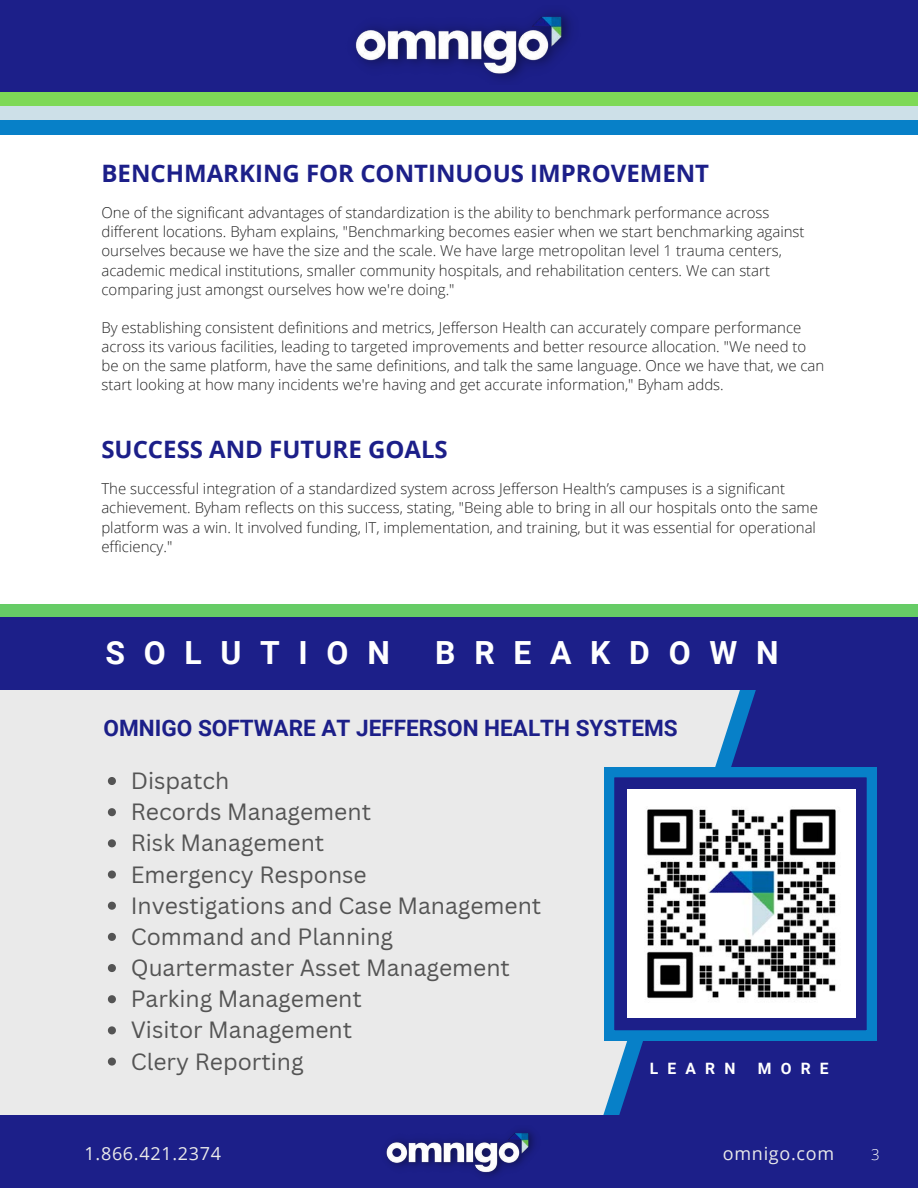
<style>
.page{position:relative;width:918px;height:1188px;background:#fff}
.page>*{position:absolute;margin:0;border:0;box-sizing:border-box;transform-origin:0 0}
.t1{font:700 31.95px "Roboto";letter-spacing:.585em;color:#fff}
.t2{font:700 24px "Open Sans";color:#1c1f89}
.t3{font:22.95px "Canva Sans";color:#545454}
.t4{font:700 22.65px "Roboto";color:#1c1f89}
.t5{font:18px "Open Sans";letter-spacing:.04em;color:#eaeaea}
.t6{font:700 15.6px "Roboto";letter-spacing:.585em;color:#fff}
.t7{font:300 15px/19.2px "Open Sans";color:#222}
.t8{font:300 15px "Open Sans";color:#fff}
</style>
<div class="page">
<div style="left:0;top:628px;width:918px;height:487px;background:#eaeaea"></div>
<svg style="left:603px;top:690px;width:315px;height:425px;fill:#1c1f89"></svg>
<div style="left:0;top:1115px;width:918px;height:73px;background:#1c1f89"></div>
<img style="left:386px;top:1130px;width:149px;height:46px">
<div style="left:0;top:604px;width:918px;height:72px;background:#6c6"></div>
<div style="left:0;top:617px;width:918px;height:73px;background:#1c1f89"></div>
<svg style="left:604px;top:767px;width:272px;height:273px;background:#1650a8"></svg>
<div style="left:0;top:0;width:918px;height:135px;background:#0780c8"></div>
<div style="left:0;top:0;width:918px;height:120px;background:#cde0e8"></div>
<div style="left:0;top:0;width:918px;height:106px;background:#7ed957"></div>
<div style="left:0;top:0;width:918px;height:91px;background:#1c1f89"></div>
<img style="left:355px;top:12px;width:216px;height:67px">
<img style="left:627px;top:790px;width:228px;height:228px">
<svg style="left:108px;top:777px;width:8px;height:8px"></svg>
<svg style="left:108px;top:808px;width:8px;height:8px"></svg>
<svg style="left:108px;top:839px;width:8px;height:8px"></svg>
<svg style="left:108px;top:871px;width:8px;height:8px"></svg>
<svg style="left:108px;top:902px;width:8px;height:8px"></svg>
<svg style="left:108px;top:933px;width:8px;height:8px"></svg>
<svg style="left:108px;top:964px;width:8px;height:8px"></svg>
<svg style="left:108px;top:995px;width:8px;height:8px"></svg>
<svg style="left:108px;top:1026px;width:8px;height:8px"></svg>
<svg style="left:108px;top:1058px;width:8px;height:8px"></svg>
<p class="t2" style="left:101px;top:157px;width:609px">BENCHMARKING FOR CONTINUOUS IMPROVEMENT</p>
<p class="t7" style="left:101px;top:203px;width:705px">One of the significant advantages of standardization is the ability to benchmark performance across different locations. Byham explains, "Benchmarking becomes easier when we start benchmarking against ourselves because we have the size and the scale. We have large metropolitan level 1 trauma centers, academic medical institutions, smaller community hospitals, and rehabilitation centers. We can start comparing just amongst ourselves how we're doing."</p>
<p class="t7" style="left:101px;top:318px;width:724px">By establishing consistent definitions and metrics, Jefferson Health can accurately compare performance across its various facilities, leading to targeted improvements and better resource allocation. "We need to be on the same platform, have the same definitions, and talk the same language. Once we have that, we can start looking at how many incidents we're having and get accurate information," Byham adds.</p>
<p class="t2" style="left:101px;top:433px;width:348px">SUCCESS AND FUTURE GOALS</p>
<p class="t7" style="left:101px;top:479px;width:718px">The successful integration of a standardized system across Jefferson Health’s campuses is a significant achievement. Byham reflects on this success, stating, "Being able to bring in all our hospitals onto the same platform was a win. It involved funding, IT, implementation, and training, but it was essential for operational efficiency."</p>
<h2 class="t1" style="left:105px;top:635px;width:286px">SOLUTION</h2>
<h2 class="t1" style="left:435px;top:635px;width:345px">BREAKDOWN</h2>
<h1 class="t4" style="left:104px;top:715px;width:576px">OMNIGO SOFTWARE AT JEFFERSON HEALTH SYSTEMS</h1>
<p class="t3" style="left:131px;top:765px;width:100px">Dispatch</p>
<p class="t3" style="left:131px;top:796px;width:242px">Records Management</p>
<p class="t3" style="left:131px;top:827px;width:195px">Risk Management</p>
<p class="t3" style="left:131px;top:858px;width:238px">Emergency Response</p>
<p class="t3" style="left:131px;top:889px;width:412px">Investigations and Case Management</p>
<h5 class="t3" style="left:131px;top:920px;width:264px">Command and Planning</h5>
<h4 class="t3" style="left:131px;top:952px;width:381px">Quartermaster Asset Management</h4>
<p class="t3" style="left:131px;top:983px;width:233px">Parking Management</p>
<h4 class="t3" style="left:131px;top:1014px;width:223px">Visitor Management</h4>
<p class="t3" style="left:131px;top:1045px;width:175px">Clery Reporting</p>
<p class="t6" style="left:650px;top:1060px;width:87px">LEARN</p>
<p class="t6" style="left:758px;top:1060px;width:72px">MORE</p>
<p class="t5" style="left:85px;top:1141px;width:138px">1.866.421.2374</p>
<p class="t5" style="left:723px;top:1141px;width:113px">omnigo.com</p>
<p class="t8" style="left:871px;top:1144px;width:10px">3</p>
</div>
